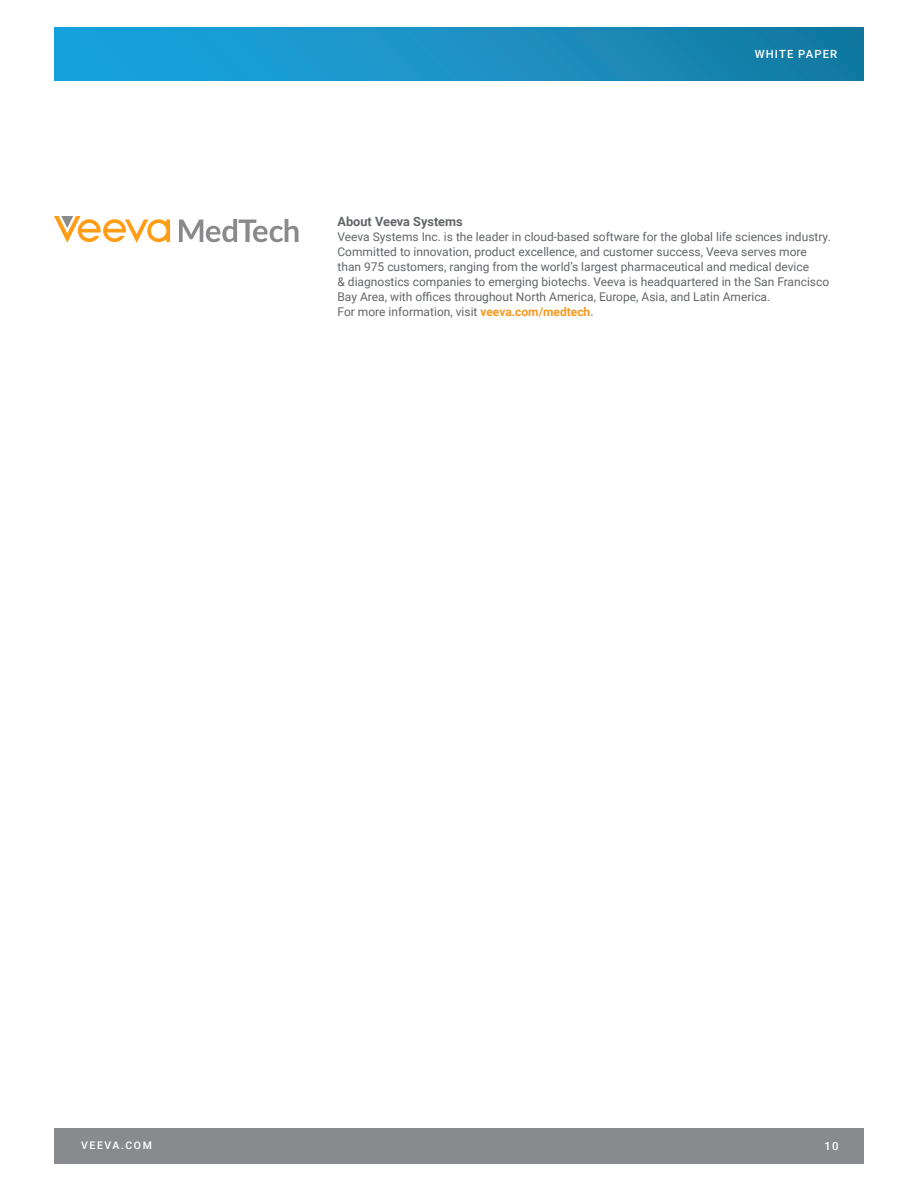
<style>
.page{position:relative;width:918px;height:1188px;background:#fff}
.page>*{position:absolute;margin:0;border:0;box-sizing:border-box;transform-origin:0 0}
.t1{font:700 12.75px "Roboto";color:#636569}
.t2{font:12px/15px "Roboto";color:#636569}
.t3{font:500 11.25px "Roboto";letter-spacing:.105em;color:#fff}
.t4{font:500 10.5px "Roboto";letter-spacing:.155em;color:#fff}
.s1{font-weight:700;color:#f7981d}
</style>
<div class="page">
<div style="left:54px;top:27px;width:810px;height:54px;background:linear-gradient(to right,#1ba6e3,#177aa1)"></div>
<div style="left:54px;top:1128px;width:810px;height:35px;background:#898a8e"></div>
<svg style="left:179px;top:219px;width:119px;height:23px"></svg>
<svg style="left:54px;top:216px;width:116px;height:27px"></svg>
<p class="t3" style="left:755px;top:46px;width:84px">WHITE PAPER</p>
<p class="t1" style="left:338px;top:212px;width:127px">About Veeva Systems</p>
<p class="t2" style="left:338px;top:228px;width:495px">Veeva Systems Inc. is the leader in cloud-based software for the global life sciences industry.<br>Committed to innovation, product excellence, and customer success, Veeva serves more than 975 customers, ranging from the world’s largest pharmaceutical and medical device<br>&amp; diagnostics companies to emerging biotechs. Veeva is headquartered in the San Francisco Bay Area, with offices throughout North America, Europe, Asia, and Latin America.<br>For more information, visit <span class="s1">veeva.com/medtech</span>.</p>
<p class="t4" style="left:81px;top:1138px;width:72px">VEEVA.COM</p>
<p class="t3" style="left:825px;top:1138px;width:15px">10</p>
</div>
